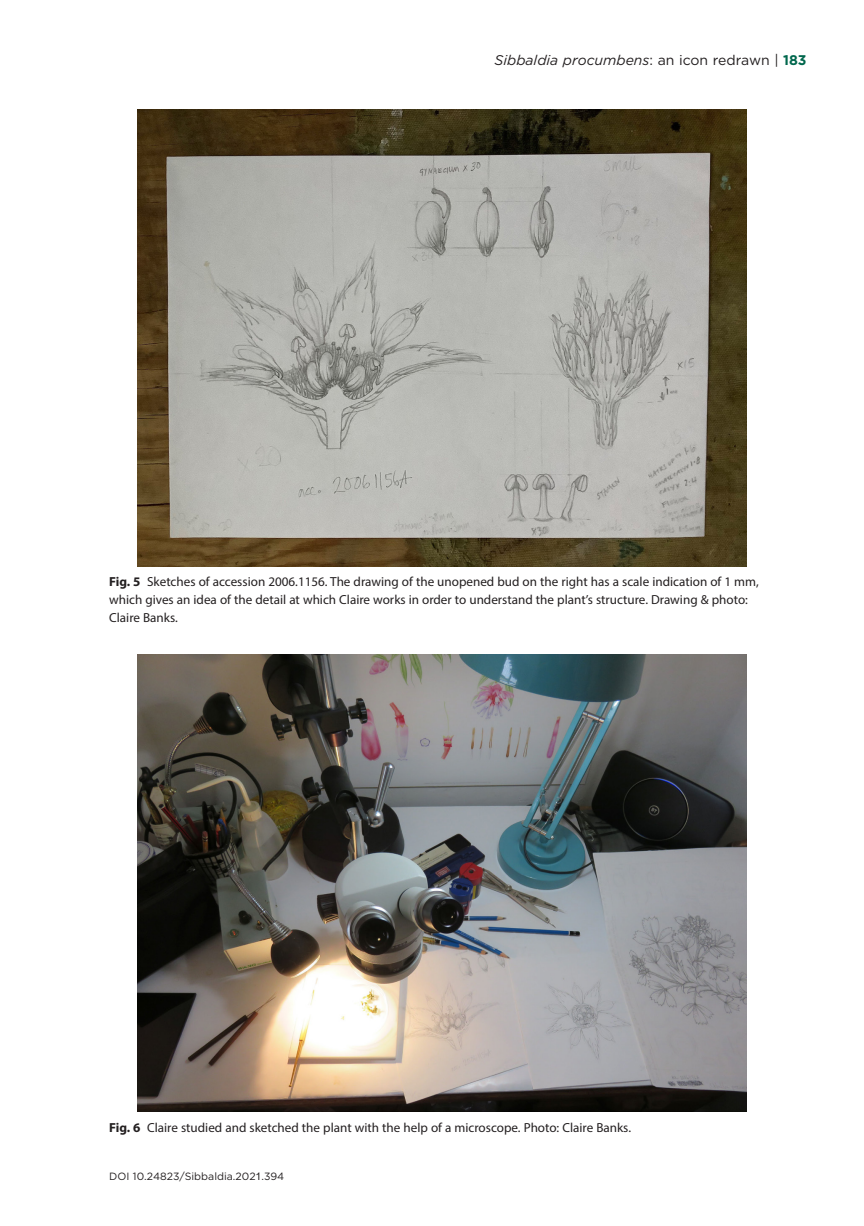
<style>
.page{position:relative;width:864px;height:1226px;background:#fff}
.page>*{position:absolute;margin:0;border:0;box-sizing:border-box;transform-origin:0 0}
.t1{font:italic 14px "Gotham";color:#231f20}
.captions{font:13.12px/17.5px "Myriad Pro";color:#231f20}
.t2{font:10.5px "Gotham";color:#231f20}
.s1{font-style:normal}
.s2{font-weight:700;font-style:normal;color:#01674d}
.s3{font-weight:700}
.s4{font-family:"Arial"}
</style>
<div class="page">
<img style="left:137px;top:109px;width:609px;height:457px">
<img style="left:137px;top:654px;width:609px;height:457px">
<p class="t1" style="left:494px;top:51px;width:313px">Sibbaldia procumbens<span class="s1">: an icon redrawn |</span> <span class="s2">183</span></p>
<p class="captions" style="left:109px;top:573px;width:651px"><span class="s3">Fig. 5</span> Sketches of accession 2006.1156. The drawing of the unopened bud on the right has a scale indication of 1 mm, which gives an idea of the detail at which Claire works in order to understand the plant’s structure. Drawing &amp; photo:<br>Claire Banks.</p>
<p class="captions" style="left:109px;top:1118px;width:523px"><span class="s3">Fig. 6</span> Claire studied and sketched the plant with the help of a microscope. Photo: Claire Banks.</p>
<p class="t2" style="left:109px;top:1169px;width:176px">DOI 10.24823/Sibbaldia.202<span class="s4">1</span>.394</p>
</div>
